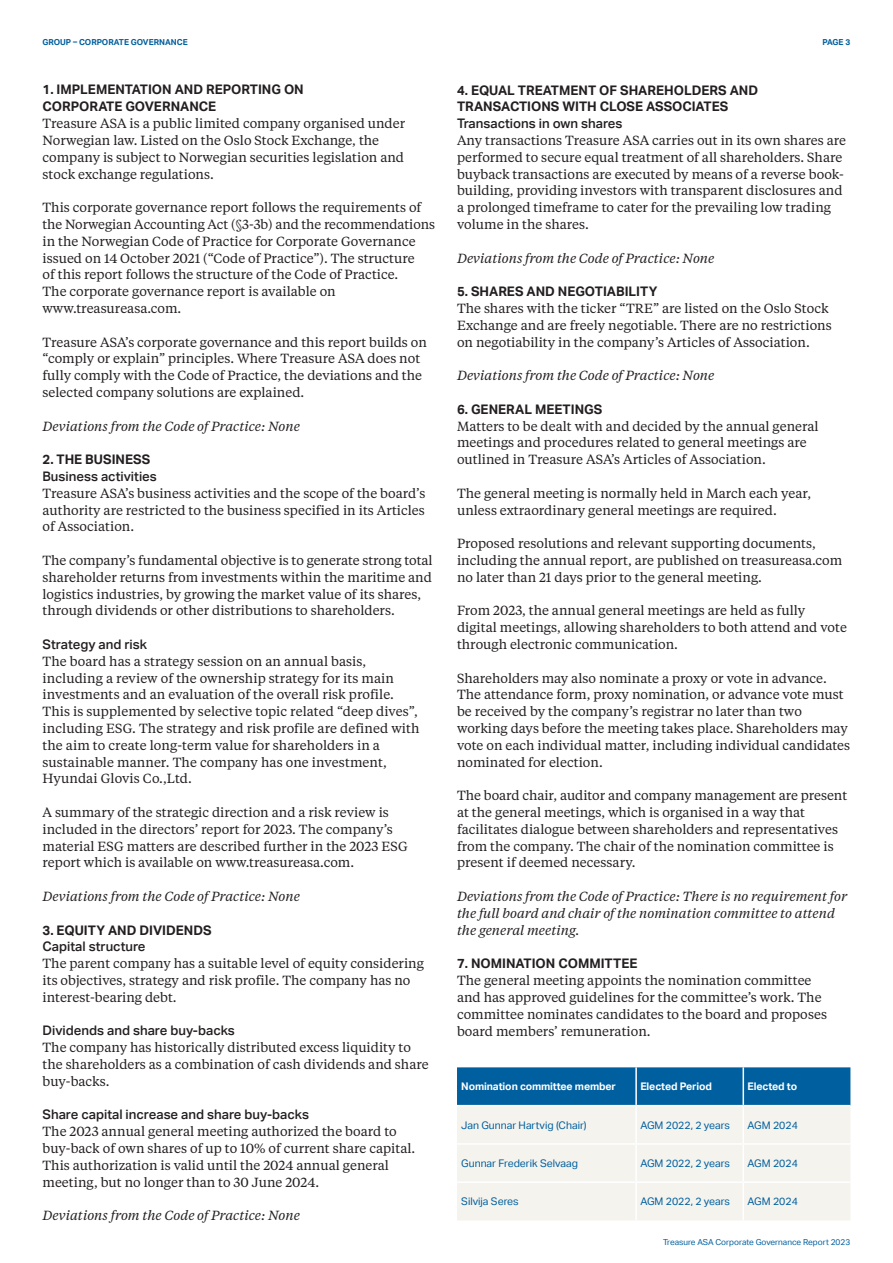
<style>
.page{position:relative;width:893px;height:1263px;background:#fff}
.page>*{position:absolute;margin:0;border:0;box-sizing:border-box;transform-origin:0 0}
.t1{font:13.2px/16.8px "Tiempos Text";color:#231f20}
.t2{font:italic 13.2px/16.8px "Tiempos Text";color:#231f20}
.t3{font:700 13.2px/16.8px "Aktiv Grotesk";color:#231f20}
.t4{font:500 13.2px "Aktiv Grotesk";color:#231f20}
.t5{font:10.5px "Aktiv Grotesk";color:#005f9e}
.t6{font:700 10.5px "Aktiv Grotesk";letter-spacing:-.01em;color:#fff}
.t7{font:8.25px "Aktiv Grotesk";color:#005f9e}
.t8{font:700 8.25px "Aktiv Grotesk";color:#005f9e}
</style>
<div class="page">
<svg style="left:457px;top:1067px;width:393px;height:153px;background:#b6cdd9"></svg>
<hr style="left:457px;top:1105px;width:179px;height:1px;background:#fff">
<hr style="left:636px;top:1105px;width:107px;height:1px;background:#fff">
<hr style="left:743px;top:1105px;width:107px;height:1px;background:#fff">
<hr style="left:635px;top:1067px;width:2px;height:38px;background:#fff">
<hr style="left:742px;top:1067px;width:2px;height:38px;background:#fff">
<hr style="left:635px;top:1106px;width:2px;height:37px;background:#fff">
<hr style="left:742px;top:1106px;width:2px;height:37px;background:#fff">
<hr style="left:635px;top:1145px;width:2px;height:36px;background:#fff">
<hr style="left:742px;top:1145px;width:2px;height:36px;background:#fff">
<hr style="left:635px;top:1183px;width:2px;height:37px;background:#fff">
<hr style="left:742px;top:1183px;width:2px;height:37px;background:#fff">
<hr style="left:457px;top:1143px;width:179px;height:2px;background:#fff">
<hr style="left:636px;top:1143px;width:107px;height:2px;background:#fff">
<hr style="left:743px;top:1143px;width:107px;height:2px;background:#fff">
<hr style="left:457px;top:1181px;width:179px;height:2px;background:#fff">
<hr style="left:636px;top:1181px;width:107px;height:2px;background:#fff">
<hr style="left:743px;top:1181px;width:107px;height:2px;background:#fff">
<p class="t8" style="left:43px;top:37px;width:147px">GROUP – CORPORATE GOVERNANCE</p>
<p class="t8" style="left:822px;top:37px;width:29px">PAGE 3</p>
<p class="t3" style="left:43px;top:82px;width:263px">1. IMPLEMENTATION AND REPORTING ON<br>CORPORATE GOVERNANCE</p>
<p class="t1" style="left:43px;top:114px;width:364px">Treasure ASA is a public limited company organised under Norwegian law. Listed on the Oslo Stock Exchange, the company is subject to Norwegian securities legislation and stock exchange regulations.</p>
<p class="t1" style="left:43px;top:198px;width:394px">This corporate governance report follows the requirements of the Norwegian Accounting Act (§3-3b) and the recommendations in the Norwegian Code of Practice for Corporate Governance issued on 14 October 2021 (“Code of Practice”). The structure<br>of this report follows the structure of the Code of Practice.<br>The corporate governance report is available on www.treasureasa.com.</p>
<p class="t1" style="left:43px;top:333px;width:386px">Treasure ASA’s corporate governance and this report builds on “comply or explain” principles. Where Treasure ASA does not fully comply with the Code of Practice, the deviations and the selected company solutions are explained.</p>
<p class="t2" style="left:43px;top:417px;width:259px">Deviations from the Code of Practice: None</p>
<p class="t3" style="left:43px;top:451px;width:109px">2. THE BUSINESS</p>
<p class="t4" style="left:43px;top:469px;width:116px">Business activities</p>
<p class="t1" style="left:43px;top:484px;width:384px;text-align:justify">Treasure ASA’s business activities and the scope of the board’s authority are restricted to the business specified in its Articles of Association.</p>
<p class="t1" style="left:43px;top:551px;width:392px">The company’s fundamental objective is to generate strong total shareholder returns from investments within the maritime and logistics industries, by growing the market value of its shares, through dividends or other distributions to shareholders.</p>
<p class="t4" style="left:43px;top:637px;width:106px">Strategy and risk</p>
<p class="t1" style="left:43px;top:652px;width:379px">The board has a strategy session on an annual basis, including a review of the ownership strategy for its main investments and an evaluation of the overall risk profile.<br>This is supplemented by selective topic related “deep dives”, including ESG. The strategy and risk profile are defined with the aim to create long-term value for shareholders in a sustainable manner. The company has one investment, Hyundai Glovis Co.,Ltd.</p>
<p class="t1" style="left:43px;top:803px;width:367px">A summary of the strategic direction and a risk review is included in the directors’ report for 2023. The company’s material ESG matters are described further in the 2023 ESG report which is available on www.treasureasa.com.</p>
<p class="t2" style="left:43px;top:887px;width:259px">Deviations from the Code of Practice: None</p>
<p class="t3" style="left:43px;top:922px;width:171px">3. EQUITY AND DIVIDENDS</p>
<p class="t4" style="left:43px;top:939px;width:105px">Capital structure</p>
<p class="t1" style="left:43px;top:954px;width:383px">The parent company has a suitable level of equity considering its objectives, strategy and risk profile. The company has no interest-bearing debt.</p>
<p class="t4" style="left:43px;top:1023px;width:194px">Dividends and share buy-backs</p>
<p class="t1" style="left:43px;top:1038px;width:388px">The company has historically distributed excess liquidity to the shareholders as a combination of cash dividends and share buy-backs.</p>
<p class="t4" style="left:43px;top:1107px;width:268px">Share capital increase and share buy-backs</p>
<p class="t1" style="left:43px;top:1122px;width:374px">The 2023 annual general meeting authorized the board to buy-back of own shares of up to 10% of current share capital.<br>This authorization is valid until the 2024 annual general meeting, but no longer than to 30 June 2024.</p>
<p class="t2" style="left:43px;top:1206px;width:259px">Deviations from the Code of Practice: None</p>
<p class="t3" style="left:457px;top:82px;width:303px">4. EQUAL TREATMENT OF SHAREHOLDERS AND<br>TRANSACTIONS WITH CLOSE ASSOCIATES</p>
<p class="t4" style="left:457px;top:116px;width:167px">Transactions in own shares</p>
<p class="t1" style="left:457px;top:131px;width:390px">Any transactions Treasure ASA carries out in its own shares are performed to secure equal treatment of all shareholders. Share buyback transactions are executed by means of a reverse book&shy;building, providing investors with transparent disclosures and a prolonged timeframe to cater for the prevailing low trading volume in the shares.</p>
<p class="t2" style="left:457px;top:249px;width:259px">Deviations from the Code of Practice: None</p>
<p class="t3" style="left:457px;top:283px;width:202px">5. SHARES AND NEGOTIABILITY</p>
<p class="t1" style="left:457px;top:299px;width:376px">The shares with the ticker “TRE” are listed on the Oslo Stock<br>Exchange and are freely negotiable. There are no restrictions on negotiability in the company’s Articles of Association.</p>
<p class="t2" style="left:457px;top:366px;width:259px">Deviations from the Code of Practice: None</p>
<p class="t3" style="left:457px;top:401px;width:147px">6. GENERAL MEETINGS</p>
<p class="t1" style="left:457px;top:417px;width:363px">Matters to be dealt with and decided by the annual general meetings and procedures related to general meetings are outlined in Treasure ASA’s Articles of Association.</p>
<p class="t1" style="left:457px;top:484px;width:356px">The general meeting is normally held in March each year, unless extraordinary general meetings are required.</p>
<p class="t1" style="left:457px;top:534px;width:387px">Proposed resolutions and relevant supporting documents, including the annual report, are published on treasureasa.com no later than 21 days prior to the general meeting.</p>
<p class="t1" style="left:457px;top:602px;width:391px">From 2023, the annual general meetings are held as fully digital meetings, allowing shareholders to both attend and vote through electronic communication.</p>
<p class="t1" style="left:457px;top:669px;width:395px">Shareholders may also nominate a proxy or vote in advance.<br>The attendance form, proxy nomination, or advance vote must be received by the company’s registrar no later than two working days before the meeting takes place. Shareholders may vote on each individual matter, including individual candidates nominated for election.</p>
<p class="t1" style="left:457px;top:787px;width:392px">The board chair, auditor and company management are present at the general meetings, which is organised in a way that facilitates dialogue between shareholders and representatives from the company. The chair of the nomination committee is present if deemed necessary.</p>
<p class="t2" style="left:457px;top:887px;width:392px">Deviations from the Code of Practice: There is no requirement for the full board and chair of the nomination committee to attend the general meeting.</p>
<p class="t3" style="left:457px;top:955px;width:182px">7. NOMINATION COMMITTEE</p>
<p class="t1" style="left:457px;top:971px;width:372px">The general meeting appoints the nomination committee and has approved guidelines for the committee’s work. The committee nominates candidates to the board and proposes board members’ remuneration.</p>
<p class="t6" style="left:461px;top:1080px;width:156px">Nomination committee member</p>
<p class="t6" style="left:640px;top:1080px;width:73px">Elected Period</p>
<p class="t6" style="left:747px;top:1080px;width:51px">Elected to</p>
<p class="t5" style="left:461px;top:1119px;width:127px">Jan Gunnar Hartvig (Chair)</p>
<p class="t5" style="left:640px;top:1119px;width:91px">AGM 2022, 2 years</p>
<p class="t5" style="left:747px;top:1119px;width:52px">AGM 2024</p>
<p class="t5" style="left:461px;top:1157px;width:118px">Gunnar Frederik Selvaag</p>
<p class="t5" style="left:640px;top:1157px;width:91px">AGM 2022, 2 years</p>
<p class="t5" style="left:747px;top:1157px;width:52px">AGM 2024</p>
<p class="t5" style="left:461px;top:1196px;width:59px">Silvija Seres</p>
<p class="t5" style="left:640px;top:1196px;width:91px">AGM 2022, 2 years</p>
<p class="t5" style="left:747px;top:1196px;width:52px">AGM 2024</p>
<p class="t7" style="left:663px;top:1237px;width:189px">Treasure ASA Corporate Governance Report 2023</p>
</div>
